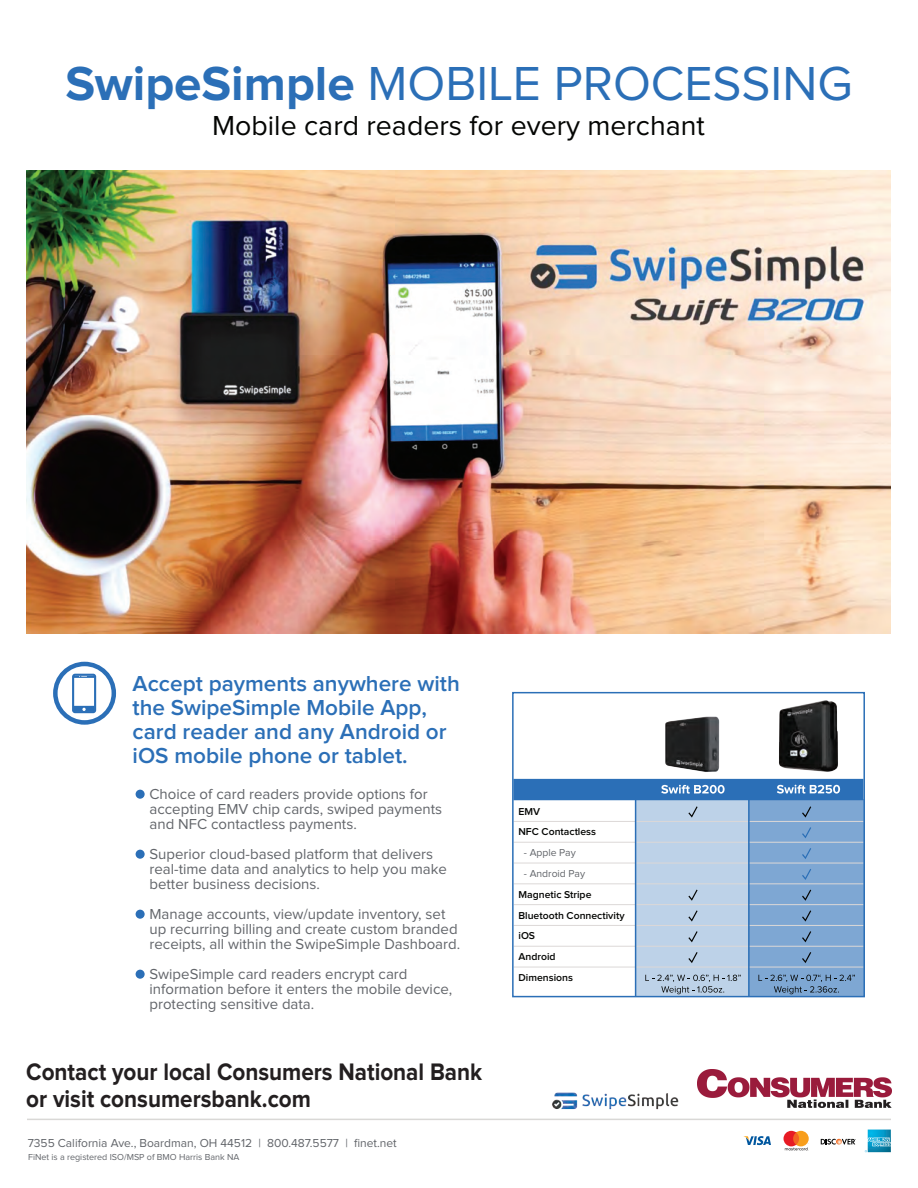
<style>
.page{position:relative;width:918px;height:1188px;background:#fff}
.page>*{position:absolute;margin:0;border:0;box-sizing:border-box;transform-origin:0 0}
.t1{font:49.5px "Proxima Nova";color:#2b6fb7}
.t2{font:28.5px "Proxima Nova";color:#040503}
.t3{font:700 24.75px/27px "Proxima Nova";color:#231f20;scale:.91 1}
.t4{font:600 22.5px/24px "Proxima Nova";color:#2b6fb7}
.t5{font:15px/15px "Proxima Nova";color:#62656a}
.t6{font:12px "Proxima Nova";color:#62656a}
.t7{font:600 10.35px/20.9px "Proxima Nova";color:#040503}
.t8{font:10.35px "Proxima Nova";color:#62656a}
.t9{font:9px "Proxima Nova";color:#62656a}
.s1{font-weight:700}
</style>
<div class="page">
<img style="left:697px;top:1070px;width:195px;height:37px">
<div style="left:635px;top:800px;width:113px;height:197px;background:#bdd2e8"></div>
<div style="left:749px;top:799px;width:115px;height:198px;background:#7ea7d3"></div>
<img style="left:764px;top:691px;width:89px;height:88px">
<img style="left:665px;top:716px;width:55px;height:56px">
<hr style="left:514px;top:821px;width:350px;height:1px;background:#dcd8d7">
<hr style="left:514px;top:842px;width:350px;height:1px;background:#dcd8d7">
<hr style="left:514px;top:863px;width:350px;height:1px;background:#dcd8d7">
<hr style="left:514px;top:884px;width:350px;height:1px;background:#dcd8d7">
<hr style="left:514px;top:904px;width:350px;height:1px;background:#dcd8d7">
<hr style="left:514px;top:925px;width:350px;height:1px;background:#dcd8d7">
<hr style="left:514px;top:946px;width:350px;height:1px;background:#dcd8d7">
<hr style="left:514px;top:967px;width:350px;height:1px;background:#dcd8d7">
<svg style="left:688px;top:806px;width:10px;height:12px"></svg>
<svg style="left:688px;top:890px;width:10px;height:11px"></svg>
<svg style="left:688px;top:910px;width:10px;height:12px"></svg>
<svg style="left:688px;top:931px;width:10px;height:11px"></svg>
<svg style="left:688px;top:952px;width:10px;height:11px"></svg>
<svg style="left:645px;top:975px;width:96px;height:19px"></svg>
<svg style="left:802px;top:806px;width:9px;height:12px"></svg>
<svg style="left:802px;top:890px;width:9px;height:11px"></svg>
<svg style="left:802px;top:910px;width:9px;height:12px"></svg>
<svg style="left:802px;top:931px;width:9px;height:11px"></svg>
<svg style="left:802px;top:952px;width:9px;height:11px"></svg>
<svg style="left:758px;top:975px;width:97px;height:19px"></svg>
<hr style="left:748px;top:797px;width:2px;height:199px;background:#2b6fb7">
<hr style="left:635px;top:796px;width:1px;height:200px;background:#2b6fb7">
<div style="left:512px;top:692px;width:353px;height:305px;border:2px solid #2b6fb7"></div>
<svg style="left:802px;top:827px;width:9px;height:11px"></svg>
<svg style="left:802px;top:848px;width:9px;height:11px"></svg>
<svg style="left:802px;top:869px;width:9px;height:11px"></svg>
<div style="left:136px;top:790px;width:9px;height:9px;background:#2b6fb7;border-radius:50%"></div>
<div style="left:136px;top:850px;width:9px;height:9px;background:#2b6fb7;border-radius:50%"></div>
<div style="left:136px;top:910px;width:9px;height:9px;background:#2b6fb7;border-radius:50%"></div>
<div style="left:136px;top:970px;width:9px;height:9px;background:#2b6fb7;border-radius:50%"></div>
<svg style="left:53px;top:662px;width:63px;height:63px"></svg>
<svg style="left:513px;top:779px;width:350px;height:21px;background:#3979bc"></svg>
<img style="left:552px;top:1092px;width:127px;height:18px">
<img style="left:26px;top:171px;width:865px;height:462px">
<hr style="left:27px;top:1119px;width:864px;height:1px;background:#d9d8d6">
<svg style="left:744px;top:1136px;width:27px;height:9px"></svg>
<svg style="left:821px;top:1139px;width:35px;height:6px"></svg>
<svg style="left:865px;top:1130px;width:26px;height:22px"></svg>
<svg style="left:784px;top:1131px;width:25px;height:19px"></svg>
<h1 class="t1" style="left:65px;top:61px;width:789px"><span class="s1">SwipeSimple</span> MOBILE PROCESSING</h1>
<h2 class="t2" style="left:212px;top:112px;width:494px">Mobile card readers for every merchant</h2>
<h3 class="t4" style="left:133px;top:672px;width:329px">Accept payments anywhere with the SwipeSimple Mobile App, card reader and any Android or iOS mobile phone or tablet.</h3>
<p class="t5" style="left:150px;top:787px;width:294px">Choice of card readers provide options for accepting EMV chip cards, swiped payments and NFC contactless payments.</p>
<p class="t5" style="left:150px;top:847px;width:299px">Superior cloud-based platform that delivers real-time data and analytics to help you make better business decisions.</p>
<p class="t5" style="left:150px;top:907px;width:312px">Manage accounts, view/update inventory, set up recurring billing and create custom branded receipts, all within the SwipeSimple Dashboard.</p>
<p class="t5" style="left:150px;top:967px;width:304px">SwipeSimple card readers encrypt card information before it enters the mobile device, protecting sensitive data.</p>
<h3 class="t3" style="left:26px;top:1060px;width:503px">Contact your local Consumers National Bank or visit consumersbank.com</h3>
<p class="t6" style="left:28px;top:1137px;width:371px">7355 California Ave., Boardman, OH 44512 | 800.487.5577 | finet.net</p>
<p class="t9" style="left:28px;top:1153px;width:213px">FiNet is a registered ISO/MSP of BMO Harris Bank NA</p>
<p class="t7" style="left:519px;top:801px;width:79px">EMV<br>NFC Contactless</p>
<p class="t8" style="left:524px;top:848px;width:53px">- Apple Pay</p>
<p class="t8" style="left:524px;top:869px;width:63px">- Android Pay</p>
<p class="t7" style="left:519px;top:884px;width:108px">Magnetic Stripe<br>Bluetooth Connectivity iOS<br>Android<br>Dimensions</p>
</div>
